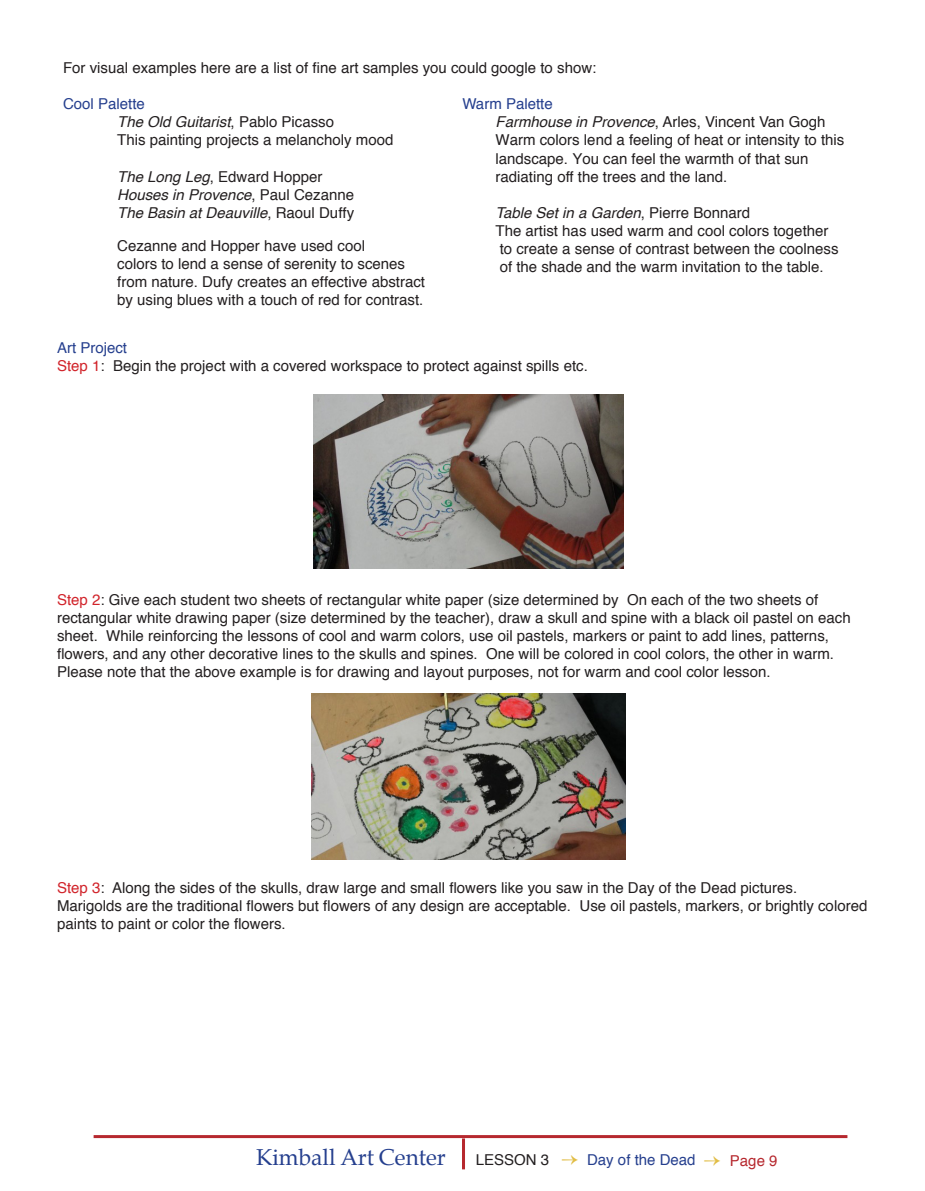
<style>
.page{position:relative;width:925px;height:1191px;background:#fff}
.page>*{position:absolute;margin:0;border:0;box-sizing:border-box;transform-origin:0 0}
.t1{font:22.5px "Palatino";color:#253f8e}
.t2{font:15px/18px "Helvetica";color:#231f20}
.t3{font:italic 15px/18px "Helvetica";color:#231f20}
.t4{font:15px "Helvetica";color:#253f8e}
.s1{font-style:italic}
.s2{font-style:normal}
.s3{color:#253f8e}
.s4{color:#d1232a}
.s5{color:#231f20}
.s6{font-family:"Minion Pro";font-size:19.5px;color:#e1bd45}
.s7{color:#b6282e}
</style>
<div class="page">
<img style="left:313px;top:394px;width:310px;height:174px">
<img style="left:311px;top:693px;width:314px;height:167px">
<hr style="left:462px;top:1138px;width:3px;height:31px;background:#b6282e">
<hr style="left:94px;top:1135px;width:753px;height:3px;background:#b6282e">
<p class="t2" style="left:63px;top:60px;width:534px">For visual examples here are a list of fine art samples you could google to show:</p>
<p class="t4" style="left:63px;top:93px;width:83px">Cool Palette</p>
<p class="t4" style="left:462px;top:93px;width:92px">Warm Palette</p>
<p class="t2" style="left:117px;top:114px;width:277px"><span class="s1">The Old Guitarist</span>, Pablo Picasso<br>This painting projects a melancholy mood</p>
<p class="t2" style="left:495px;top:114px;width:350px"><span class="s1">Farmhouse in Provence</span>, Arles, Vincent Van Gogh Warm colors lend a feeling of heat or intensity to this landscape. You can feel the warmth of that sun radiating off the trees and the land.</p>
<p class="t2" style="left:495px;top:204px;width:344px"><span class="s1">Table Set in a Garden</span>, Pierre Bonnard<br>The artist has used warm and cool colors together to create a sense of contrast between the coolness of the shade and the warm invitation to the table.</p>
<p class="t3" style="left:117px;top:168px;width:238px">The Long Leg<span class="s2">, Edward Hopper<br></span>Houses in Provence<span class="s2">, Paul Cezanne<br></span>The Basin at Deauville<span class="s2">, Raoul Duffy</span></p>
<p class="t2" style="left:117px;top:237px;width:309px">Cezanne and Hopper have used cool<br>colors to lend a sense of serenity to scenes from nature. Dufy creates an effective abstract by using blues with a touch of red for contrast.</p>
<p class="t2" style="left:57px;top:339px;width:532px"><span class="s3">Art Project<br></span><span class="s4">Step 1</span>: Begin the project with a covered workspace to protect against spills etc.</p>
<p class="t2" style="left:57px;top:591px;width:794px"><span class="s4">Step 2</span>: Give each student two sheets of rectangular white paper (size determined by On each of the two sheets of rectangular white drawing paper (size determined by the teacher), draw a skull and spine with a black oil pastel on each sheet. While reinforcing the lessons of cool and warm colors, use oil pastels, markers or paint to add lines, patterns, flowers, and any other decorative lines to the skulls and spines. One will be colored in cool colors, the other in warm.<br>Please note that the above example is for drawing and layout purposes, not for warm and cool color lesson.</p>
<p class="t2" style="left:57px;top:879px;width:811px"><span class="s4">Step 3</span>: Along the sides of the skulls, draw large and small flowers like you saw in the Day of the Dead pictures.<br>Marigolds are the traditional flowers but flowers of any design are acceptable. Use oil pastels, markers, or brightly colored paints to paint or color the flowers.</p>
<h1 class="t1" style="left:256px;top:1138px;width:191px">Kimball Art Center</h1>
<p class="t4" style="left:475px;top:1148px;width:303px"><span class="s5">LESSON 3</span> <span class="s6">→</span> Day of the Dead <span class="s6">→</span> <span class="s7">Page 9</span></p>
</div>
